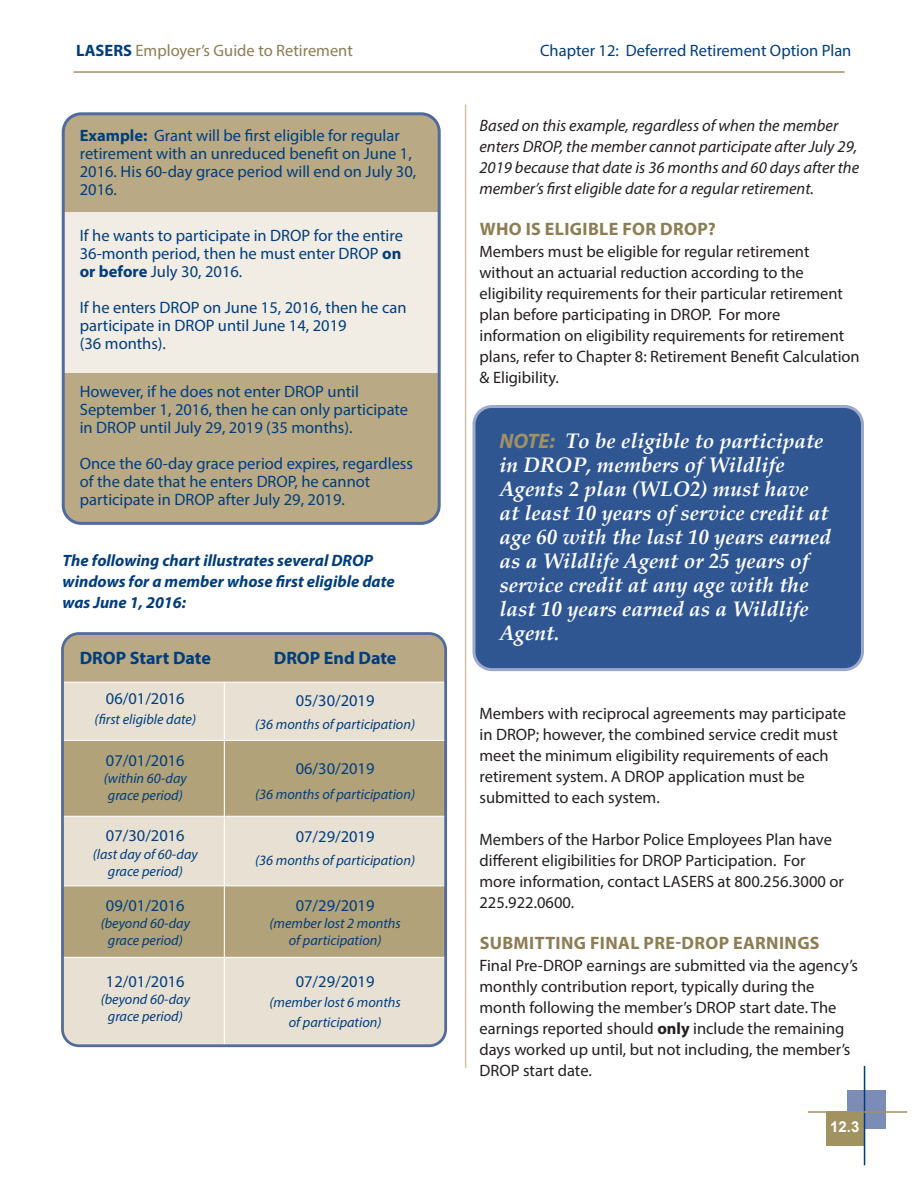
<style>
.page{position:relative;width:918px;height:1188px;background:#fff}
.page>*{position:absolute;margin:0;border:0;box-sizing:border-box;transform-origin:0 0}
.t1{font:italic 700 21px/24px "Palatino Linotype";color:#fff}
.t2{font:700 18px "Myriad Pro";letter-spacing:.02em;color:#8c7d53}
.t3{font:700 18px "Myriad Pro";color:#013d7d}
.t4{font:16.5px/21px "Myriad Pro";color:#231f20}
.t5{font:16.5px/18px "Myriad Pro";color:#013d7d}
.t6{font:italic 16.5px/21px "Myriad Pro";color:#231f20}
.t7{font:italic 700 16.5px/21px "Myriad Pro";color:#013d7d}
.t8{font:16.5px "Myriad Pro";color:#8c7d53}
.t9{font:700 15px "Arial";color:#fff}
.t10{font:italic 14.25px/17.2px "Myriad Pro";color:#013d7d;text-align:center}
.s1{font-weight:700;color:#013d7d}
.s2{font-weight:700}
.s3{font-family:"Myriad Pro";color:#a29161}
</style>
<div class="page">
<div style="left:847px;top:1090px;width:39px;height:39px;background:#7b8cb7"></div>
<div style="left:826px;top:1111px;width:39px;height:35px;background:#a29161"></div>
<hr style="left:864px;top:1066px;width:1px;height:99px;background:#013d7d">
<hr style="left:808px;top:1111px;width:99px;height:2px;background:#a29161">
<hr style="left:73px;top:71px;width:772px;height:2px;background:#a29161">
<hr style="left:465px;top:104px;width:1px;height:964px;background:#cfc3aa">
<div style="left:474px;top:406px;width:388px;height:264px;background:#305691;border-radius:18px"></div>
<div style="left:472px;top:405px;width:392px;height:266px;border:3px solid #9da9cb;border-radius:18px"></div>
<div style="left:63px;top:114px;width:376px;height:409px;background:#f1ede5;border-radius:18px"></div>
<div style="left:63px;top:374px;width:376px;height:149px;background:#b9aa85"></div>
<div style="left:63px;top:114px;width:376px;height:98px;background:#b9aa85"></div>
<div style="left:62px;top:112px;width:379px;height:413px;border:3px solid #516aa0;border-radius:18px"></div>
<div style="left:62px;top:634px;width:384px;height:412px;background:#e8e1d3;border-radius:16px"></div>
<div style="left:65px;top:740px;width:378px;height:77px;background:#b1a279"></div>
<div style="left:65px;top:885px;width:378px;height:73px;background:#b1a279"></div>
<hr style="left:224px;top:659px;width:1px;height:387px;background:#fff">
<div style="left:65px;top:636px;width:378px;height:47px;background:#b9aa85"></div>
<div style="left:61px;top:632px;width:386px;height:415px;border:3px solid #516aa0;border-radius:16px"></div>
<p class="t8" style="left:76px;top:40px;width:278px"><span class="s1">LASERS</span> Employer’s Guide to Retirement</p>
<p class="t5" style="left:80px;top:126px;width:338px"><span class="s2">Example:</span> Grant will be first eligible for regular retirement with an unreduced benefit on June 1, 2016. His 60-day grace period will end on July 30, 2016.</p>
<p class="t5" style="left:80px;top:227px;width:325px;text-align:justify">If he wants to participate in DROP for the entire 36-month period, then he must enter DROP <span class="s2">on or before</span> July 30, 2016.</p>
<p class="t5" style="left:80px;top:299px;width:328px">If he enters DROP on June 15, 2016, then he can participate in DROP until June 14, 2019<br>(36 months).</p>
<p class="t5" style="left:80px;top:382px;width:330px">However, if he does not enter DROP until<br>September 1, 2016, then he can only participate in DROP until July 29, 2019 (35 months).</p>
<p class="t5" style="left:80px;top:454px;width:335px">Once the 60-day grace period expires, regardless of the date that he enters DROP, he cannot participate in DROP after July 29, 2019.</p>
<p class="t7" style="left:63px;top:549px;width:334px">The following chart illustrates several DROP windows for a member whose first eligible date was June 1, 2016:</p>
<p class="t3" style="left:80px;top:646px;width:133px">DROP Start Date</p>
<p class="t5" style="left:106px;top:689px;width:80px">06/01/2016</p>
<p class="t10" style="left:95px;top:711px;width:103px">(first eligible date)</p>
<p class="t5" style="left:106px;top:751px;width:80px">07/01/2016</p>
<p class="t10" style="left:104px;top:769px;width:84px;text-align:left">(within 60-day grace period)</p>
<p class="t5" style="left:106px;top:827px;width:80px">07/30/2016</p>
<p class="t10" style="left:93px;top:845px;width:106px">(last day of 60-day grace period)</p>
<p class="t5" style="left:106px;top:896px;width:80px">09/01/2016</p>
<p class="t10" style="left:101px;top:914px;width:91px">(beyond 60-day grace period)</p>
<p class="t5" style="left:106px;top:972px;width:80px">12/01/2016</p>
<p class="t10" style="left:101px;top:990px;width:91px">(beyond 60-day grace period)</p>
<p class="t3" style="left:274px;top:646px;width:124px">DROP End Date</p>
<p class="t5" style="left:296px;top:691px;width:80px">05/30/2019</p>
<p class="t10" style="left:255px;top:715px;width:161px">(36 months of participation)</p>
<p class="t5" style="left:296px;top:759px;width:80px">06/30/2019</p>
<p class="t10" style="left:255px;top:785px;width:161px">(36 months of participation)</p>
<p class="t5" style="left:296px;top:827px;width:80px">07/29/2019</p>
<p class="t10" style="left:255px;top:851px;width:161px">(36 months of participation)</p>
<p class="t5" style="left:296px;top:896px;width:80px">07/29/2019</p>
<p class="t10" style="left:270px;top:915px;width:133px">(member lost 2 months of participation)</p>
<p class="t5" style="left:296px;top:972px;width:80px">07/29/2019</p>
<p class="t10" style="left:270px;top:992px;width:133px;line-height:20.2px">(member lost 6 months of participation)</p>
<p class="t5" style="left:540px;top:41px;width:313px">Chapter 12: Deferred Retirement Option Plan</p>
<p class="t6" style="left:480px;top:115px;width:381px">Based on this example, regardless of when the member enters DROP, the member cannot participate after July 29, 2019 because that date is 36 months and 60 days after the member’s first eligible date for a regular retirement.</p>
<p class="t2" style="left:480px;top:217px;width:238px">WHO IS ELIGIBLE FOR DROP?</p>
<p class="t4" style="left:480px;top:241px;width:382px">Members must be eligible for regular retirement without an actuarial reduction according to the eligibility requirements for their particular retirement plan before participating in DROP. For more information on eligibility requirements for retirement plans, refer to Chapter 8: Retirement Benefit Calculation &amp; Eligibility.</p>
<p class="t1" style="left:500px;top:428px;width:333px"><span class="s3">NOTE:</span> To be eligible to participate in DROP, members of Wildlife<br>Agents 2 plan (WLO2) must have at least 10 years of service credit at age 60 with the last 10 years earned as a Wildlife Agent or 25 years of service credit at any age with the last 10 years earned as a Wildlife<br>Agent.</p>
<p class="t4" style="left:480px;top:703px;width:368px">Members with reciprocal agreements may participate in DROP; however, the combined service credit must meet the minimum eligibility requirements of each retirement system. A DROP application must be submitted to each system.</p>
<p class="t4" style="left:480px;top:829px;width:366px">Members of the Harbor Police Employees Plan have different eligibilities for DROP Participation. For more information, contact LASERS at 800.256.3000 or 225.922.0600.</p>
<p class="t2" style="left:480px;top:931px;width:342px">SUBMITTING FINAL PRE-DROP EARNINGS</p>
<p class="t4" style="left:480px;top:955px;width:380px">Final Pre-DROP earnings are submitted via the agency’s monthly contribution report, typically during the month following the member’s DROP start date. The earnings reported should <span class="s2">only</span> include the remaining days worked up until, but not including, the member’s DROP start date.</p>
<p class="t9" style="left:830px;top:1116px;width:31px">12.3</p>
</div>
